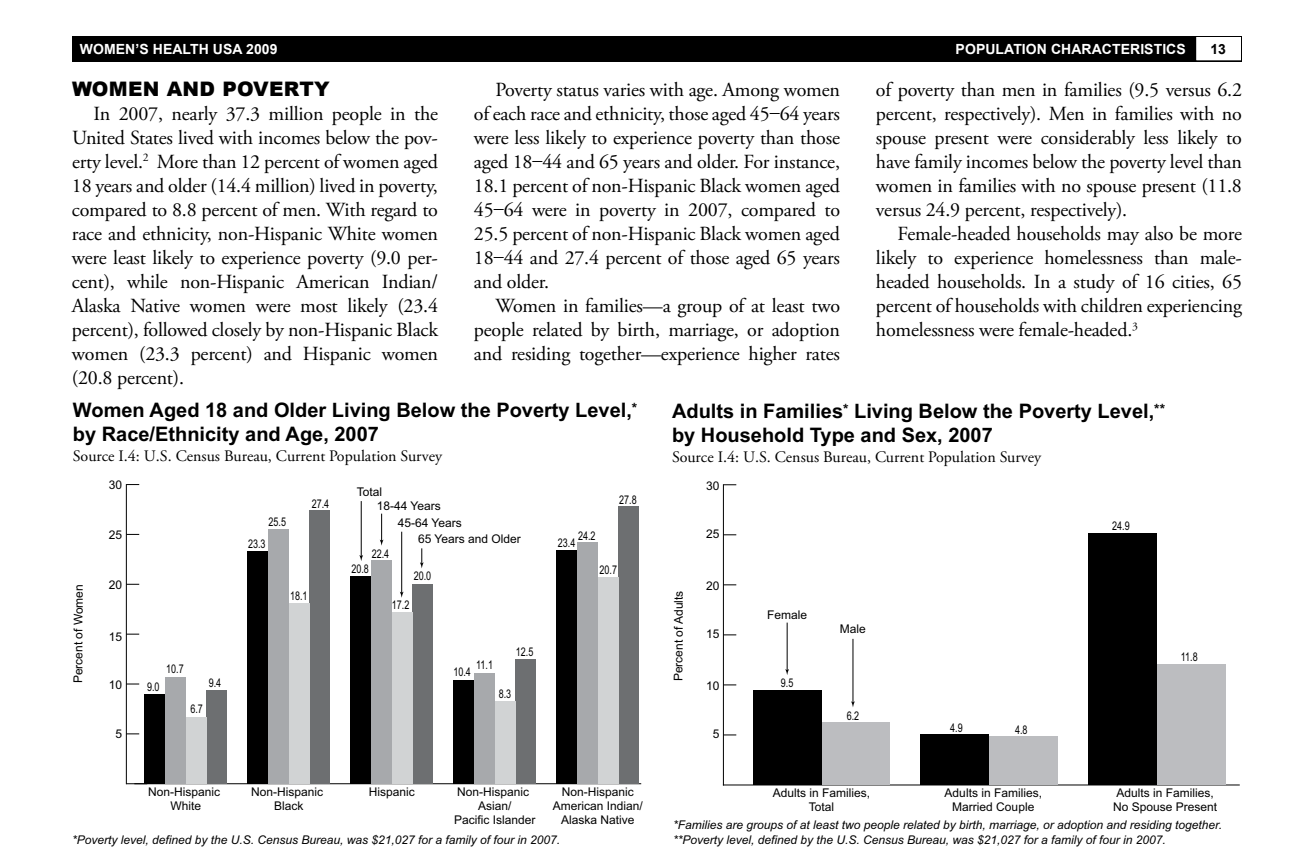
<style>
.page{position:relative;width:1296px;height:864px;background:#fff}
.page>*{position:absolute;margin:0;border:0;box-sizing:border-box;transform-origin:0 0}
.t1{font:20px/24px "Adobe Garamond Pro";letter-spacing:-.01em;color:#000;text-align:justify}
.t2{font:700 20px/24px "Arial";color:#000}
.t3{font:900 20px "Arial";letter-spacing:.015em;color:#000}
.t4{font:16px "Adobe Garamond Pro";color:#000}
.t5{font:700 14px "Arial";letter-spacing:.005em;color:#fff}
.t6{font:700 14px "Arial";color:#000}
.t7{font:12px/14px "Arial";color:#000;text-align:center}
.t8{font:italic 12px "Arial";color:#000}
.t9{font:12px "Arial";color:#000;scale:.75 1}
</style>
<div class="page">
<div style="left:72px;top:36px;width:1170px;height:25px;background:#000"></div>
<div style="left:1196px;top:36px;width:46px;height:25px;background:#fff"></div>
<div style="left:1195px;top:36px;width:47px;height:25px;border:1px solid #000"></div>
<hr style="left:853px;top:639px;width:1px;height:64px;background:#000">
<svg style="left:851px;top:701px;width:4px;height:6px"></svg>
<hr style="left:787px;top:623px;width:1px;height:48px;background:#000">
<svg style="left:785px;top:669px;width:4px;height:6px"></svg>
<hr style="left:126px;top:783px;width:515px;height:1px;background:#000">
<hr style="left:126px;top:485px;width:1px;height:299px;background:#000">
<svg style="left:126px;top:733px;width:13px;height:1px"></svg>
<svg style="left:126px;top:684px;width:13px;height:1px"></svg>
<svg style="left:126px;top:634px;width:13px;height:1px"></svg>
<svg style="left:126px;top:584px;width:13px;height:1px"></svg>
<svg style="left:126px;top:534px;width:13px;height:1px"></svg>
<svg style="left:126px;top:484px;width:13px;height:1px"></svg>
<div style="left:206px;top:690px;width:21px;height:94px;background:#6d6f71"></div>
<div style="left:309px;top:510px;width:21px;height:274px;background:#6d6f71"></div>
<div style="left:412px;top:584px;width:21px;height:200px;background:#6d6f71"></div>
<div style="left:515px;top:659px;width:21px;height:125px;background:#6d6f71"></div>
<div style="left:618px;top:506px;width:21px;height:278px;background:#6d6f71"></div>
<div style="left:186px;top:717px;width:20px;height:67px;background:#d1d3d4"></div>
<div style="left:289px;top:603px;width:20px;height:181px;background:#d1d3d4"></div>
<div style="left:392px;top:612px;width:20px;height:172px;background:#d1d3d4"></div>
<div style="left:495px;top:701px;width:20px;height:83px;background:#d1d3d4"></div>
<div style="left:598px;top:577px;width:20px;height:207px;background:#d1d3d4"></div>
<div style="left:165px;top:677px;width:21px;height:107px;background:#a7a9ac"></div>
<div style="left:268px;top:529px;width:21px;height:255px;background:#a7a9ac"></div>
<div style="left:371px;top:560px;width:21px;height:224px;background:#a7a9ac"></div>
<div style="left:474px;top:673px;width:21px;height:111px;background:#a7a9ac"></div>
<div style="left:577px;top:542px;width:21px;height:242px;background:#a7a9ac"></div>
<div style="left:145px;top:694px;width:20px;height:90px;background:#000"></div>
<div style="left:248px;top:551px;width:20px;height:233px;background:#000"></div>
<div style="left:351px;top:576px;width:20px;height:208px;background:#000"></div>
<div style="left:454px;top:680px;width:20px;height:104px;background:#000"></div>
<div style="left:557px;top:550px;width:20px;height:234px;background:#000"></div>
<hr style="left:723px;top:784px;width:516px;height:1px;background:#000">
<hr style="left:723px;top:485px;width:1px;height:300px;background:#000">
<svg style="left:723px;top:734px;width:13px;height:1px"></svg>
<svg style="left:723px;top:684px;width:13px;height:1px"></svg>
<svg style="left:723px;top:634px;width:13px;height:1px"></svg>
<svg style="left:723px;top:584px;width:13px;height:1px"></svg>
<svg style="left:723px;top:534px;width:13px;height:1px"></svg>
<svg style="left:723px;top:484px;width:13px;height:1px"></svg>
<div style="left:821px;top:723px;width:69px;height:62px;background:#bcbdc0"></div>
<div style="left:989px;top:737px;width:69px;height:48px;background:#bcbdc0"></div>
<div style="left:1157px;top:665px;width:69px;height:120px;background:#bcbdc0"></div>
<div style="left:753px;top:691px;width:68px;height:94px;background:#000"></div>
<div style="left:921px;top:735px;width:68px;height:50px;background:#000"></div>
<div style="left:1089px;top:534px;width:68px;height:251px;background:#000"></div>
<hr style="left:361px;top:501px;width:1px;height:56px;background:#000">
<svg style="left:359px;top:555px;width:4px;height:6px"></svg>
<svg style="left:380px;top:514px;width:3px;height:32px"></svg>
<hr style="left:401px;top:532px;width:1px;height:61px;background:#000">
<svg style="left:400px;top:592px;width:4px;height:6px"></svg>
<svg style="left:420px;top:548px;width:4px;height:20px"></svg>
<p class="t5" style="left:80px;top:40px;width:199px">WOMEN’S HEALTH USA 2009</p>
<p class="t5" style="left:956px;top:40px;width:232px">POPULATION CHARACTERISTICS</p>
<p class="t6" style="left:1210px;top:40px;width:17px">13</p>
<p class="t3" style="left:72px;top:74px;width:112px">WOMEN AND</p>
<p class="t3" style="left:222px;top:74px;width:63px">POVERT</p>
<p class="t3" style="left:314px;top:74px;width:17px">Y</p>
<p class="t1" style="left:72px;top:102px;width:368px;text-indent:22px">In 2007, nearly 37.3 million people in the United States lived with incomes below the pov&shy;erty level.<sup>2</sup> More than 12 percent of women aged 18 years and older (14.4 million) lived in poverty, compared to 8.8 percent of men. With regard to race and ethnicity, non-Hispanic White women were least likely to experience poverty (9.0 per&shy;cent), while non-Hispanic American Indian/ Alaska Native women were most likely (23.4 percent), followed closely by non-Hispanic Black women (23.3 percent) and Hispanic women (20.8 percent).</p>
<p class="t1" style="left:474px;top:79px;width:368px;text-indent:22px">Poverty status varies with age. Among women of each race and ethnicity, those aged 45–64 years were less likely to experience poverty than those aged 18–44 and 65 years and older. For instance, 18.1 percent of non-Hispanic Black women aged 45–64 were in poverty in 2007, compared to 25.5 percent of non-Hispanic Black women aged 18–44 and 27.4 percent of those aged 65 years and older.</p>
<p class="t1" style="left:474px;top:295px;width:368px;text-indent:22px">Women in families—a group of at least two people related by birth, marriage, or adoption and residing together—experience higher rates</p>
<p class="t1" style="left:876px;top:79px;width:368px">of poverty than men in families (9.5 versus 6.2 percent, respectively). Men in families with no spouse present were considerably less likely to have family incomes below the poverty level than women in families with no spouse present (11.8 versus 24.9 percent, respectively).</p>
<p class="t1" style="left:876px;top:223px;width:368px;text-indent:22px">Female-headed households may also be more likely to experience homelessness than male&shy;headed households. In a study of 16 cities, 65 percent of households with children experiencing homelessness were female-headed.<sup>3</sup></p>
<p class="t2" style="left:73px;top:399px;width:566px">Women Aged 18 and Older Living Below the Poverty Level,<sup>* </sup>by Race/Ethnicity and Age, 2007</p>
<p class="t4" style="left:73px;top:446px;width:371px">Source I.4: U.S. Census Bureau, Current Population Survey</p>
<p class="t7" style="left:71px;top:683px;width:101px;rotate:-90deg">Percent of Women</p>
<p class="t7" style="left:109px;top:478px;width:15px">30</p>
<p class="t7" style="left:109px;top:528px;width:15px">25</p>
<p class="t7" style="left:109px;top:578px;width:15px">20</p>
<p class="t7" style="left:109px;top:630px;width:15px">15</p>
<p class="t7" style="left:109px;top:678px;width:15px">10</p>
<p class="t7" style="left:116px;top:727px;width:8px">5</p>
<p class="t9" style="left:147px;top:679px;width:18px">9.0</p>
<p class="t9" style="left:166px;top:661px;width:25px">10.7</p>
<p class="t9" style="left:209px;top:674px;width:18px">9.4</p>
<p class="t9" style="left:190px;top:701px;width:18px">6.7</p>
<p class="t7" style="left:148px;top:785px;width:74px">Non-Hispanic<br>White</p>
<p class="t9" style="left:312px;top:496px;width:25px">27.4</p>
<p class="t7" style="left:357px;top:485px;width:27px">Total</p>
<p class="t7" style="left:377px;top:498px;width:66px">18-44 Years</p>
<p class="t9" style="left:619px;top:492px;width:25px">27.8</p>
<p class="t9" style="left:269px;top:514px;width:25px">25.5</p>
<p class="t7" style="left:398px;top:516px;width:66px">45-64 Years</p>
<p class="t9" style="left:248px;top:536px;width:25px">23.3</p>
<p class="t9" style="left:372px;top:546px;width:25px">22.4</p>
<p class="t7" style="left:418px;top:532px;width:104px">65 Years and Older</p>
<p class="t9" style="left:578px;top:527px;width:25px">24.2</p>
<p class="t9" style="left:558px;top:535px;width:25px">23.4</p>
<p class="t9" style="left:351px;top:561px;width:25px">20.8</p>
<p class="t9" style="left:414px;top:568px;width:25px">20.0</p>
<p class="t9" style="left:600px;top:562px;width:25px">20.7</p>
<p class="t9" style="left:290px;top:588px;width:25px">18.1</p>
<p class="t9" style="left:392px;top:597px;width:25px">17.2</p>
<p class="t9" style="left:516px;top:644px;width:25px">12.5</p>
<p class="t9" style="left:476px;top:657px;width:24px">11.1</p>
<p class="t9" style="left:453px;top:664px;width:25px">10.4</p>
<p class="t9" style="left:499px;top:686px;width:18px">8.3</p>
<p class="t7" style="left:251px;top:785px;width:74px">Non-Hispanic</p>
<p class="t7" style="left:369px;top:785px;width:48px">Hispanic</p>
<p class="t7" style="left:274px;top:799px;width:31px">Black</p>
<p class="t7" style="left:454px;top:785px;width:83px">Non-Hispanic<br>Asian/<br>Pacific Islander</p>
<p class="t7" style="left:553px;top:785px;width:92px">Non-Hispanic<br>American Indian/<br>Alaska Native</p>
<p class="t2" style="left:672px;top:399px;width:495px">Adults in Families<sup>*</sup> Living Below the Poverty Level,<sup>** </sup>by Household Type and Sex, 2007</p>
<p class="t4" style="left:672px;top:447px;width:371px">Source I.4: U.S. Census Bureau, Current Population Survey</p>
<p class="t7" style="left:672px;top:681px;width:92px;rotate:-90deg">Percent of Adults</p>
<p class="t7" style="left:706px;top:479px;width:15px">30</p>
<p class="t7" style="left:706px;top:527px;width:15px">25</p>
<p class="t7" style="left:706px;top:579px;width:15px">20</p>
<p class="t7" style="left:706px;top:627px;width:15px">15</p>
<p class="t7" style="left:706px;top:679px;width:15px">10</p>
<p class="t7" style="left:713px;top:727px;width:8px">5</p>
<p class="t7" style="left:767px;top:607px;width:42px">Female</p>
<p class="t9" style="left:781px;top:675px;width:18px">9.5</p>
<p class="t7" style="left:840px;top:622px;width:28px">Male</p>
<p class="t9" style="left:847px;top:708px;width:18px">6.2</p>
<p class="t7" style="left:773px;top:786px;width:99px">Adults in Families,<br>Total</p>
<p class="t9" style="left:950px;top:720px;width:18px">4.9</p>
<p class="t9" style="left:1015px;top:722px;width:18px">4.8</p>
<p class="t7" style="left:945px;top:786px;width:99px">Adults in Families,<br>Married Couple</p>
<p class="t9" style="left:1112px;top:518px;width:25px">24.9</p>
<p class="t9" style="left:1181px;top:648px;width:24px">11.8</p>
<p class="t7" style="left:1113px;top:786px;width:106px;text-align:left">Adults in Families,<br>No Spouse Present</p>
<p class="t8" style="left:673px;top:817px;width:551px">*Families are groups of at least two people related by birth, marriage, or adoption and residing together.</p>
<p class="t8" style="left:72px;top:832px;width:490px">*Poverty level, defined by the U.S. Census Bureau, was $21,027 for a family of four in 2007.</p>
<p class="t8" style="left:673px;top:832px;width:494px">**Poverty level, defined by the U.S. Census Bureau, was $21,027 for a family of four in 2007.</p>
</div>
